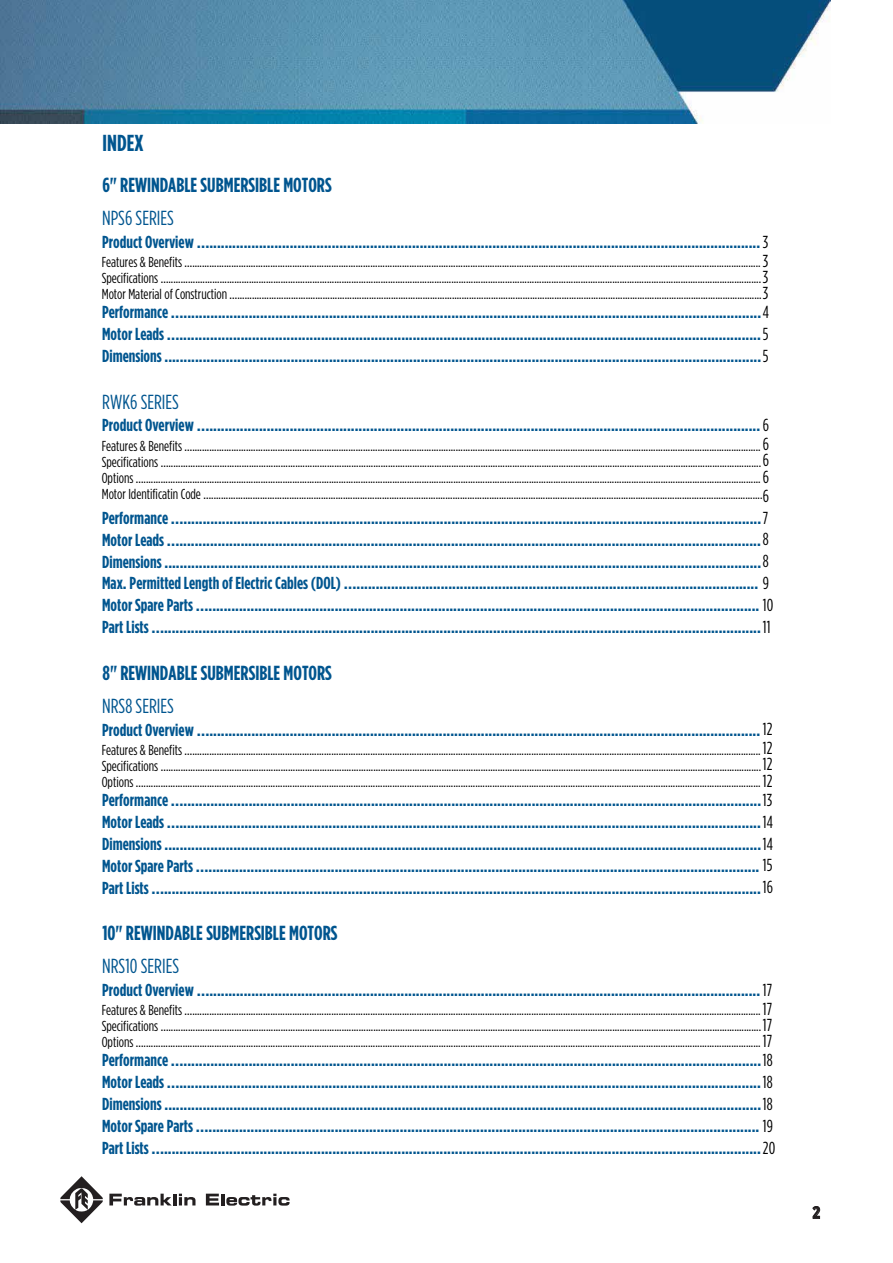
<style>
.page{position:relative;width:893px;height:1263px;background:#fff}
.page>*{position:absolute;margin:0;border:0;box-sizing:border-box;transform-origin:0 0}
.t1{font:700 23.1px "Gotham Condensed";color:#00558f}
.t2{font:700 20.4px "Gotham Condensed";color:#00558f}
.t3{font:20.4px "Gotham Condensed";color:#00558f}
.t4{font:700 17.4px/21.9px "Gotham Condensed";color:#00558f;text-align:justify}
.t5{font:14.4px/16.2px "Gotham Condensed";color:#000;text-align:justify}
.s1{font-weight:400;color:#000}
.s2{font-size:17.4px}
</style>
<div class="page">
<img style="left:0;top:0;width:831px;height:124px">
<svg style="left:109px;top:1194px;width:86px;height:11px"></svg>
<svg style="left:206px;top:1194px;width:84px;height:11px"></svg>
<svg style="left:60px;top:1176px;width:43px;height:47px"></svg>
<svg style="left:812px;top:1206px;width:8px;height:13px"></svg>
<h1 class="t1" style="left:103px;top:130px;width:42px">INDEX</h1>
<p class="t2" style="left:102px;top:173px;width:231px">6" REWINDABLE SUBMERSIBLE MOTORS</p>
<p class="t3" style="left:102px;top:207px;width:73px">NPS6 SERIES</p>
<p class="t4" style="left:102px;top:231px;width:668px">Product Overview …................................................................................................................................................ <span class="s1">3</span></p>
<p class="t5" style="left:102px;top:254px;width:668px">Features &amp; Benefits …......................................................................................................................................................................................................................................... <span class="s2">3<br></span>Specifications …...................................................................................................................................................................................................................................................<span class="s2">3<br></span>Motor Material of Construction ….......................................................................................................................................................................................................................<span class="s2">3</span></p>
<p class="t4" style="left:102px;top:301px;width:668px">Performance ….......................................................................................................................................................<span class="s1">4<br></span>Motor Leads …........................................................................................................................................................<span class="s1">5<br></span>Dimensions ............................................................................................................................................................<span class="s1">5</span></p>
<p class="t3" style="left:102px;top:390px;width:78px">RWK6 SERIES</p>
<p class="t4" style="left:102px;top:414px;width:669px">Product Overview …................................................................................................................................................ <span class="s1">6</span></p>
<p class="t5" style="left:102px;top:437px;width:669px">Features &amp; Benefits …......................................................................................................................................................................................................................................... <span class="s2">6<br></span>Specifications …...................................................................................................................................................................................................................................................<span class="s2">6<br></span>Options …............................................................................................................................................................................................................................................................. <span class="s2">6<br></span>Motor Identificatin Code …..................................................................................................................................................................................................................................<span class="s2">6</span></p>
<p class="t4" style="left:102px;top:507px;width:673px;text-align:left">Performance ….......................................................................................................................................................<span class="s1">7<br></span>Motor Leads …........................................................................................................................................................<span class="s1">8<br></span>Dimensions ............................................................................................................................................................<span class="s1">8<br></span>Max. Permitted Length of Electric Cables (DOL) …......................................................................................................... <span class="s1">9<br></span>Motor Spare Parts …................................................................................................................................................ <span class="s1">10<br></span>Part Lists …............................................................................................................................................................ <span class="s1">11</span></p>
<p class="t2" style="left:102px;top:661px;width:231px">8" REWINDABLE SUBMERSIBLE MOTORS</p>
<p class="t3" style="left:102px;top:694px;width:73px">NRS8 SERIES</p>
<p class="t4" style="left:102px;top:718px;width:672px">Product Overview …................................................................................................................................................ <span class="s1">12</span></p>
<p class="t5" style="left:102px;top:741px;width:672px">Features &amp; Benefits …......................................................................................................................................................................................................................................... <span class="s2">12<br></span>Specifications …...................................................................................................................................................................................................................................................<span class="s2">12<br></span>Options …............................................................................................................................................................................................................................................................. <span class="s2">12</span></p>
<p class="t4" style="left:102px;top:789px;width:672px">Performance ….......................................................................................................................................................<span class="s1">13<br></span>Motor Leads …........................................................................................................................................................ <span class="s1">14<br></span>Dimensions ............................................................................................................................................................<span class="s1">14<br></span>Motor Spare Parts …................................................................................................................................................ <span class="s1">15<br></span>Part Lists …............................................................................................................................................................ <span class="s1">16</span></p>
<p class="t2" style="left:102px;top:921px;width:237px">10" REWINDABLE SUBMERSIBLE MOTORS</p>
<p class="t3" style="left:102px;top:954px;width:78px">NRS10 SERIES</p>
<p class="t4" style="left:102px;top:979px;width:672px">Product Overview …................................................................................................................................................ <span class="s1">17</span></p>
<p class="t5" style="left:102px;top:1002px;width:672px">Features &amp; Benefits …......................................................................................................................................................................................................................................... <span class="s2">17<br></span>Specifications …...................................................................................................................................................................................................................................................<span class="s2">17<br></span>Options …............................................................................................................................................................................................................................................................. <span class="s2">17</span></p>
<p class="t4" style="left:102px;top:1049px;width:675px;text-align:left">Performance ….......................................................................................................................................................<span class="s1">18<br></span>Motor Leads …........................................................................................................................................................ <span class="s1">18<br></span>Dimensions ............................................................................................................................................................<span class="s1">18<br></span>Motor Spare Parts …................................................................................................................................................ <span class="s1">19<br></span>Part Lists …............................................................................................................................................................<span class="s1">20</span></p>
</div>
